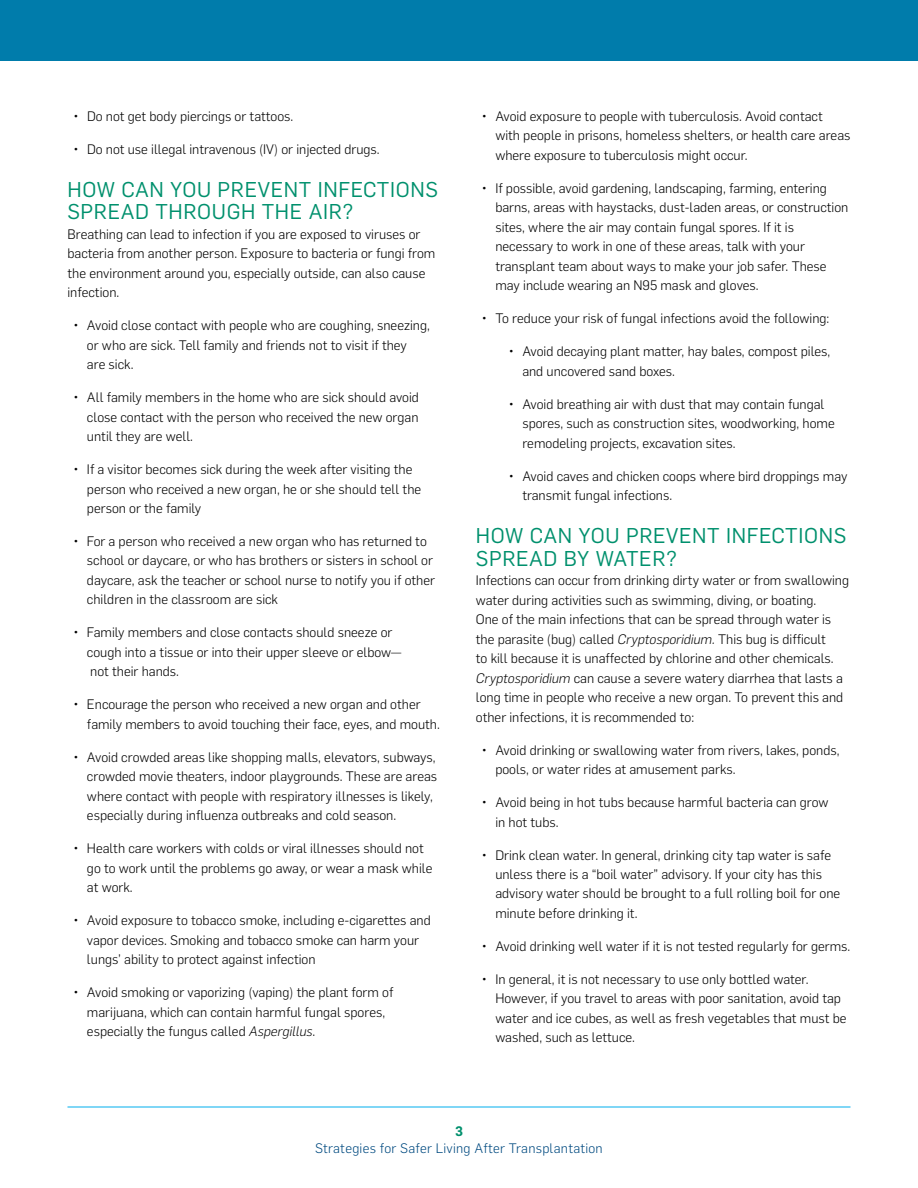
<style>
.page{position:relative;width:918px;height:1188px;background:#fff}
.page>*{position:absolute;margin:0;border:0;box-sizing:border-box;transform-origin:0 0}
.t1{font:21px/22.5px "Flama";letter-spacing:.03em;color:#00906d}
.t2{font:300 13.5px/19.5px "Flama";color:#000}
.t3{font:300 13.5px "Flama";letter-spacing:.02em;color:#004a80}
.t4{font:600 13.5px "Flama";color:#00906d}
.s1{font-style:italic}
</style>
<div class="page">
<hr style="left:68px;top:1107px;width:782px;height:1px;background:#00aeef">
<div style="left:0;top:0;width:918px;height:60px;background:#007cab"></div>
<p class="t2" style="left:74px;top:106px;width:221px">• Do not get body piercings or tattoos.</p>
<p class="t2" style="left:74px;top:139px;width:308px">• Do not use illegal intravenous (IV) or injected drugs.</p>
<h1 class="t1" style="left:68px;top:177px;width:372px">HOW CAN YOU PREVENT INFECTIONS<br>SPREAD THROUGH THE AIR?</h1>
<p class="t2" style="left:68px;top:223px;width:369px">Breathing can lead to infection if you are exposed to viruses or bacteria from another person. Exposure to bacteria or fungi from the environment around you, especially outside, can also cause infection.</p>
<p class="t2" style="left:87px;top:315px;width:344px;text-indent:-14px">• Avoid close contact with people who are coughing, sneezing, or who are sick. Tell family and friends not to visit if they<br>are sick.</p>
<p class="t2" style="left:87px;top:387px;width:334px;text-align:justify;text-indent:-14px">• All family members in the home who are sick should avoid close contact with the person who received the new organ until they are well.</p>
<p class="t2" style="left:87px;top:459px;width:336px;text-indent:-14px">• If a visitor becomes sick during the week after visiting the person who received a new organ, he or she should tell the person or the family</p>
<p class="t2" style="left:87px;top:531px;width:350px;text-indent:-14px">• For a person who received a new organ who has returned to school or daycare, or who has brothers or sisters in school or daycare, ask the teacher or school nurse to notify you if other children in the classroom are sick</p>
<p class="t2" style="left:87px;top:622px;width:316px;text-indent:-14px">• Family members and close contacts should sneeze or cough into a tissue or into their upper sleeve or elbow— not their hands.</p>
<p class="t2" style="left:87px;top:694px;width:354px;text-indent:-14px">• Encourage the person who received a new organ and other family members to avoid touching their face, eyes, and mouth.</p>
<p class="t2" style="left:87px;top:747px;width:352px;text-indent:-14px">• Avoid crowded areas like shopping malls, elevators, subways, crowded movie theaters, indoor playgrounds. These are areas where contact with people with respiratory illnesses is likely, especially during influenza outbreaks and cold season.</p>
<p class="t2" style="left:87px;top:838px;width:347px;text-indent:-14px">• Health care workers with colds or viral illnesses should not go to work until the problems go away, or wear a mask while at work.</p>
<p class="t2" style="left:87px;top:910px;width:345px;text-indent:-14px">• Avoid exposure to tobacco smoke, including e-cigarettes and vapor devices. Smoking and tobacco smoke can harm your lungs’ ability to protect against infection</p>
<p class="t2" style="left:87px;top:982px;width:308px;text-indent:-14px">• Avoid smoking or vaporizing (vaping) the plant form of marijuana, which can contain harmful fungal spores, especially the fungus called <span class="s1">Aspergillus</span>.</p>
<p class="t2" style="left:495px;top:105px;width:357px;text-indent:-14px">• Avoid exposure to people with tuberculosis. Avoid contact with people in prisons, homeless shelters, or health care areas where exposure to tuberculosis might occur.</p>
<p class="t2" style="left:495px;top:177px;width:355px;text-indent:-14px">• If possible, avoid gardening, landscaping, farming, entering barns, areas with haystacks, dust-laden areas, or construction sites, where the air may contain fungal spores. If it is necessary to work in one of these areas, talk with your transplant team about ways to make your job safer. These may include wearing an N95 mask and gloves.</p>
<p class="t2" style="left:482px;top:308px;width:349px">• To reduce your risk of fungal infections avoid the following:</p>
<p class="t2" style="left:522px;top:341px;width:310px;text-indent:-14px">• Avoid decaying plant matter, hay bales, compost piles, and uncovered sand boxes.</p>
<p class="t2" style="left:522px;top:393px;width:314px;text-indent:-14px">• Avoid breathing air with dust that may contain fungal spores, such as construction sites, woodworking, home remodeling projects, excavation sites.</p>
<p class="t2" style="left:522px;top:465px;width:327px;text-indent:-14px">• Avoid caves and chicken coops where bird droppings may transmit fungal infections.</p>
<h1 class="t1" style="left:476px;top:523px;width:372px">HOW CAN YOU PREVENT INFECTIONS<br>SPREAD BY WATER?</h1>
<p class="t2" style="left:476px;top:570px;width:375px">Infections can occur from drinking dirty water or from swallowing water during activities such as swimming, diving, or boating.<br>One of the main infections that can be spread through water is the parasite (bug) called <span class="s1">Cryptosporidium.</span> This bug is difficult<br>to kill because it is unaffected by chlorine and other chemicals.<br><span class="s1">Cryptosporidium</span> can cause a severe watery diarrhea that lasts a long time in people who receive a new organ. To prevent this and other infections, it is recommended to:</p>
<p class="t2" style="left:495px;top:739px;width:346px;text-indent:-14px">• Avoid drinking or swallowing water from rivers, lakes, ponds, pools, or water rides at amusement parks.</p>
<p class="t2" style="left:495px;top:792px;width:335px;text-indent:-14px">• Avoid being in hot tubs because harmful bacteria can grow in hot tubs.</p>
<p class="t2" style="left:495px;top:844px;width:346px;text-indent:-14px">• Drink clean water. In general, drinking city tap water is safe unless there is a “boil water” advisory. If your city has this advisory water should be brought to a full rolling boil for one minute before drinking it.</p>
<p class="t2" style="left:482px;top:936px;width:370px">• Avoid drinking well water if it is not tested regularly for germs.</p>
<p class="t2" style="left:495px;top:969px;width:353px;text-indent:-14px">• In general, it is not necessary to use only bottled water.<br>However, if you travel to areas with poor sanitation, avoid tap water and ice cubes, as well as fresh vegetables that must be washed, such as lettuce.</p>
<p class="t4" style="left:455px;top:1122px;width:9px">3</p>
<p class="t3" style="left:315px;top:1139px;width:289px">Strategies for Safer Living After Transplantation</p>
</div>
